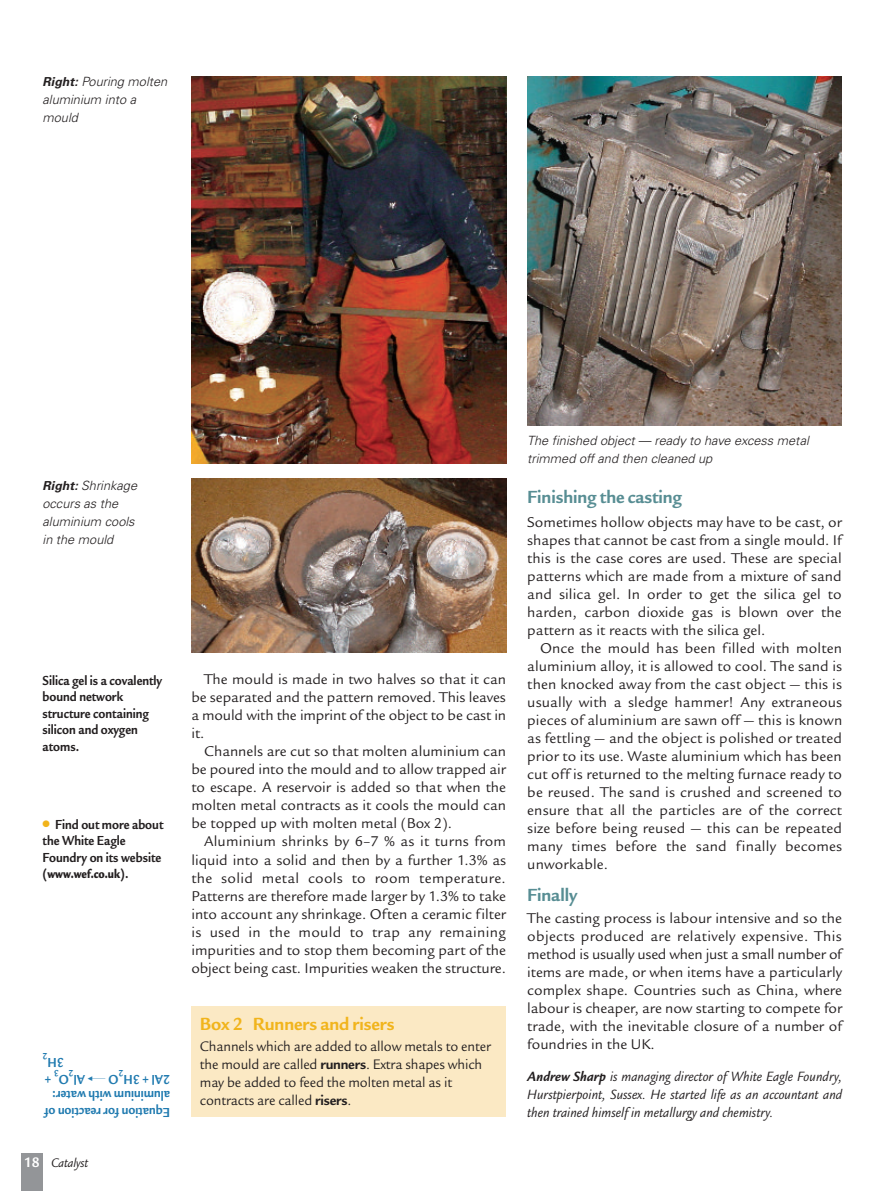
<style>
.page{position:relative;width:893px;height:1191px;background:#fff}
.page>*{position:absolute;margin:0;border:0;box-sizing:border-box;transform-origin:0 0}
.t1{font:700 19.2px "Legacy San ITC";letter-spacing:-.005em;color:#578d93;scale:.96 1}
.t2{font:700 19.2px "Legacy San ITC";letter-spacing:-.005em;color:#f1b41c;scale:.96 1}
.t3{font:15.3px/18px "Legacy San ITC";color:#231f20;text-align:justify}
.t4{font:15px/18px "Legacy San ITC";letter-spacing:-.01em;color:#231f20;scale:.95 1}
.t5{font:italic 14.7px/18px "Legacy San ITC";letter-spacing:.005em;color:#231f20;text-align:justify;scale:.95 1}
.t6{font:700 14.25px/16.5px "Legacy San ITC";color:#231f20;scale:.88 1}
.t7{font:700 14.25px "Legacy San ITC";color:#217bb0;scale:.88 1}
.t8{font:13.5px "Legacy San ITC Ultr";letter-spacing:-.005em;color:#231f20;scale:.78 1}
.t9{font:italic 13.5px "Legacy San ITC";letter-spacing:-.005em;color:#231f20;scale:.95 1}
.t10{font:italic 300 12.75px/18px "Univers";color:#231f20}
.t11{font:700 10.05px "Legacy San ITC";color:#217bb0;scale:.88 1}
.s1{font-weight:700;font-size:12.3px}
.s2{color:#f1b41c}
.s3{font-family:"Legacy San ITC";font-weight:700;font-size:14.25px}
.s4{font-weight:700;font-style:normal;font-size:15px;color:#fff}
.s5{font-weight:700}
</style>
<div class="page">
<div style="left:21px;top:1152px;width:22px;height:39px;background:#939598"></div>
<img style="left:191px;top:478px;width:315px;height:175px">
<div style="left:191px;top:1006px;width:315px;height:110px;background:#fbe9c4"></div>
<img style="left:191px;top:77px;width:315px;height:386px">
<img style="left:527px;top:77px;width:315px;height:348px">
<p class="t10" style="left:43px;top:73px;width:126px"><span class="s1">Right:</span> Pouring molten aluminium into a mould</p>
<p class="t10" style="left:43px;top:477px;width:96px"><span class="s1">Right:</span> Shrinkage occurs as the aluminium cools in the mould</p>
<p class="t6" style="left:43px;top:671px;width:138px">Silica gel is a covalently bound network structure containing silicon and oxygen atoms.</p>
<p class="t6" style="left:43px;top:815px;width:139px"><span class="s2">●</span> Find out more about the White Eagle<br>Foundry on its website</p>
<p class="t8" style="left:43px;top:865px;width:112px"><span class="s3">(</span>www.wef.co.uk<span class="s3">).</span></p>
<p class="t11" style="left:47px;top:1062px;width:7px;rotate:-180deg">2</p>
<p class="t7" style="left:64px;top:1071px;width:20px;rotate:-180deg">3H</p>
<p class="t11" style="left:59px;top:1079px;width:7px;rotate:-180deg">3</p>
<p class="t7" style="left:85px;top:1087px;width:31px;rotate:-180deg">Al O<sub>2</sub></p>
<p class="t7" style="left:170px;top:1087px;width:71px;rotate:-180deg">2Al + 3H O</p>
<p class="t11" style="left:124px;top:1079px;width:7px;rotate:-180deg">2</p>
<p class="t7" style="left:51px;top:1087px;width:9px;rotate:-180deg">+</p>
<p class="t7" style="left:170px;top:1104px;width:135px;rotate:-180deg">aluminium with water:</p>
<p class="t7" style="left:170px;top:1120px;width:144px;rotate:-180deg">Equation for reaction of</p>
<p class="t9" style="left:24px;top:1154px;width:69px"><span class="s4">18</span> Catalyst</p>
<p class="t3" style="left:191px;top:670px;width:316px;text-indent:13px">The mould is made in two halves so that it can be separated and the pattern removed. This leaves a mould with the imprint of the object to be cast in it.</p>
<p class="t3" style="left:191px;top:742px;width:316px;text-indent:13px">Channels are cut so that molten aluminium can be poured into the mould and to allow trapped air to escape. A reservoir is added so that when the molten metal contracts as it cools the mould can be topped up with molten metal (Box 2).</p>
<p class="t3" style="left:191px;top:832px;width:316px;text-indent:13px">Aluminium shrinks by 6–7 % as it turns from liquid into a solid and then by a further 1.3% as the solid metal cools to room temperature.<br>Patterns are therefore made larger by 1.3% to take into account any shrinkage. Often a ceramic filter is used in the mould to trap any remaining impurities and to stop them becoming part of the object being cast. Impurities weaken the structure.</p>
<p class="t2" style="left:200px;top:1012px;width:204px">Box 2 Runners and risers</p>
<p class="t4" style="left:200px;top:1037px;width:308px">Channels which are added to allow metals to enter the mould are called <span class="s5">runners</span>. Extra shapes which may be added to feed the molten metal as it</p>
<p class="t4" style="left:200px;top:1091px;width:161px">contracts are called <span class="s5">risers</span>.</p>
<p class="t10" style="left:527px;top:432px;width:283px">The finished object — ready to have excess metal trimmed off and then cleaned up</p>
<p class="t1" style="left:527px;top:484px;width:163px">Finishing the casting</p>
<p class="t3" style="left:527px;top:512px;width:316px">Sometimes hollow objects may have to be cast, or shapes that cannot be cast from a single mould. If this is the case cores are used. These are special patterns which are made from a mixture of sand and silica gel. In order to get the silica gel to harden, carbon dioxide gas is blown over the pattern as it reacts with the silica gel.</p>
<p class="t3" style="left:527px;top:638px;width:316px;text-indent:13px">Once the mould has been filled with molten aluminium alloy, it is allowed to cool. The sand is then knocked away from the cast object — this is usually with a sledge hammer! Any extraneous pieces of aluminium are sawn off — this is known as fettling — and the object is polished or treated prior to its use. Waste aluminium which has been cut off is returned to the melting furnace ready to be reused. The sand is crushed and screened to ensure that all the particles are of the correct size before being reused — this can be repeated many times before the sand finally becomes unworkable.</p>
<p class="t1" style="left:527px;top:883px;width:53px">Finally</p>
<p class="t3" style="left:527px;top:908px;width:316px">The casting process is labour intensive and so the objects produced are relatively expensive. This method is usually used when just a small number of items are made, or when items have a particularly complex shape. Countries such as China, where labour is cheaper, are now starting to compete for trade, with the inevitable closure of a number of foundries in the UK.</p>
<p class="t5" style="left:527px;top:1066px;width:333px"><span class="s5">Andrew Sharp</span> is managing director of White Eagle Foundry, Hurstpierpoint, Sussex. He started life as an accountant and then trained himself in metallurgy and chemistry.</p>
</div>
